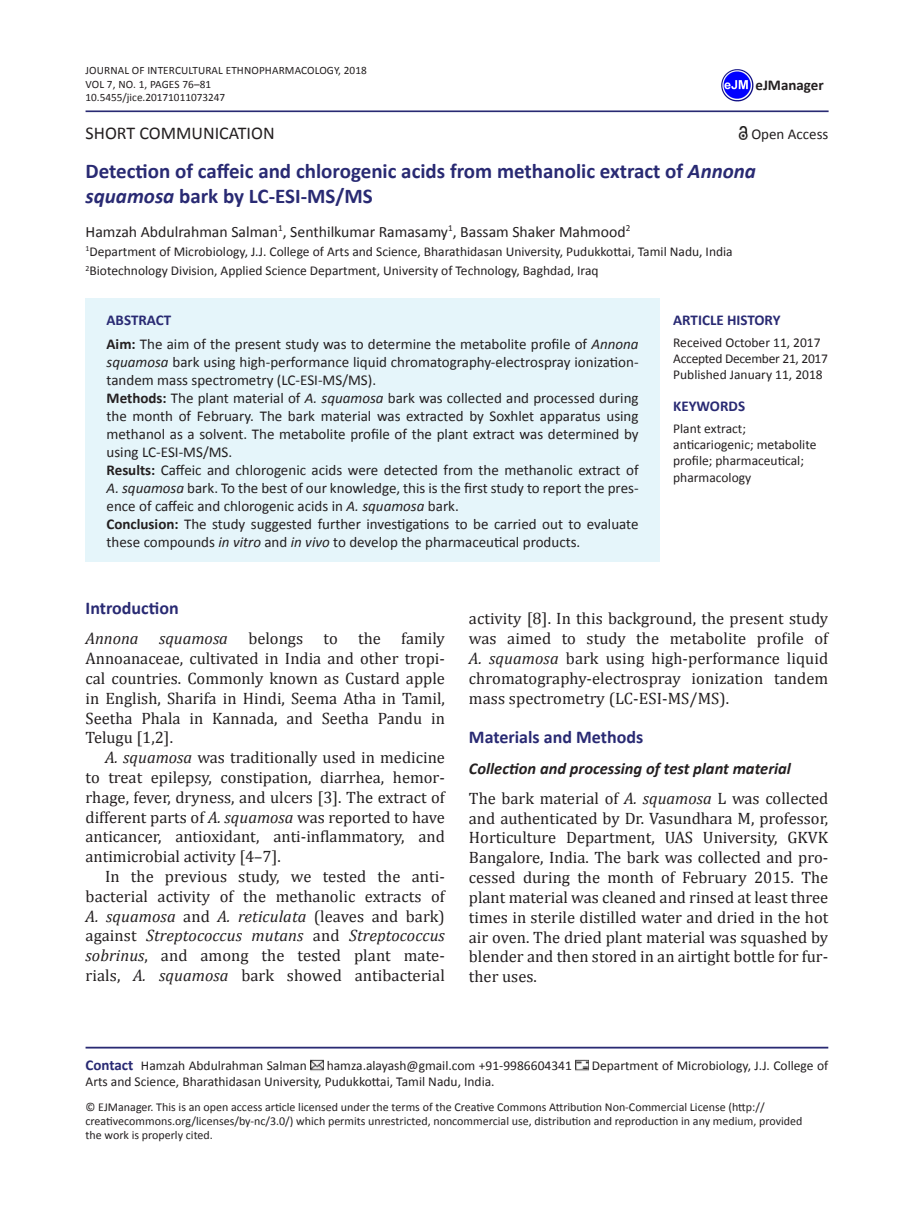
<style>
.page{position:relative;width:914px;height:1210px;background:#fff}
.page>*{position:absolute;margin:0;border:0;box-sizing:border-box;transform-origin:0 0}
.Article_Title{font:700 21px/25.2px "Calibri";color:#292a73}
.Head_A{font:700 18px "Calibri";color:#292a73}
.Issue_Date{font:18px "Calibri";color:#231f20}
.Para_Indent{font:16.5px/19.8px "Cambria";letter-spacing:.005em;color:#231f20;text-align:justify}
.Para_1st{font:16.5px/19.8px "Cambria";color:#231f20;text-align:justify}
.Head_B{font:italic 700 16.5px "Calibri";color:#231f20}
.Authors{font:15.75px "Calibri";color:#231f20}
.ABSTRACT_TXT{font:15px/18px "Calibri";color:#231f20;text-align:justify}
.ABSTRACT_HD{font:700 15px "Calibri";color:#292a73}
.Issue_Date-2{font:15px "Calibri";color:#231f20}
.t1{font:700 15px "Calibri";color:#231f20}
.Affliation{font:13.5px "Calibri";color:#231f20}
.Author_Deatiles{font:13.5px "Calibri";color:#231f20}
.Issue_Date-3{font:13.5px/16.2px "Calibri";color:#231f20}
.Issue_Date-4{font:13.5px "Calibri";letter-spacing:-.02em;color:#231f20}
.Copyrights_Deatils{font:12px/14.4px "Calibri";color:#231f20}
.VOL{font:11.25px "Calibri";letter-spacing:.01em;color:#231f20}
.DOI{font:11.25px "Calibri";color:#231f20}
.s1{font-style:italic}
.s2{font-weight:700}
.s3{font-weight:700;font-size:15px;color:#292a73}
</style>
<div class="page">
<img style="left:721px;top:69px;width:32px;height:32px">
<div style="left:86px;top:298px;width:573px;height:264px;background:#e5f5fa"></div>
<hr style="left:86px;top:1046px;width:742px;height:2px;background:#292a73">
<svg style="left:310px;top:1059px;width:13px;height:12px"></svg>
<svg style="left:575px;top:1059px;width:13px;height:12px"></svg>
<svg style="left:738px;top:127px;width:10px;height:13px"></svg>
<hr style="left:86px;top:110px;width:742px;height:2px;background:#292a73">
<p class="VOL" style="left:86px;top:64px;width:283px">JOURNAL OF INTERCULTURAL ETHNOPHARMACOLOGY, 2018</p>
<p class="VOL" style="left:86px;top:77px;width:127px">VOL 7, NO. 1, PAGES 76–81</p>
<p class="DOI" style="left:86px;top:91px;width:141px">10.5455/jice.20171011073247</p>
<p class="t1" style="left:755px;top:76px;width:70px">eJManager</p>
<p class="Issue_Date" style="left:86px;top:122px;width:191px">SHORT COMMUNICATION</p>
<p class="Issue_Date-2" style="left:751px;top:125px;width:79px">Open Access</p>
<p class="Article_Title" style="left:86px;top:157px;width:672px">Detection of caffeic and chlorogenic acids from methanolic extract of <span class="s1">Annona squamosa</span> bark by LC-ESI-MS/MS</p>
<p class="Authors" style="left:86px;top:222px;width:546px">Hamzah Abdulrahman Salman<sup>1</sup>, Senthilkumar Ramasamy<sup>1</sup>, Bassam Shaker Mahmood<sup>2</sup></p>
<p class="Affliation" style="left:86px;top:243px;width:649px"><sup>1</sup>Department of Microbiology, J.J. College of Arts and Science, Bharathidasan University, Pudukkottai, Tamil Nadu, India</p>
<p class="Affliation" style="left:86px;top:262px;width:514px"><sup>2</sup>Biotechnology Division, Applied Science Department, University of Technology, Baghdad, Iraq</p>
<p class="ABSTRACT_HD" style="left:107px;top:310px;width:66px">ABSTRACT</p>
<p class="ABSTRACT_TXT" style="left:107px;top:334px;width:533px"><span class="s2">Aim:</span> The aim of the present study was to determine the metabolite profile of <span class="s1">Annona squamosa</span> bark using high-performance liquid chromatography-electrospray ionization&shy;tandem mass spectrometry (LC-ESI-MS/MS).</p>
<p class="ABSTRACT_TXT" style="left:107px;top:388px;width:533px"><span class="s2">Methods:</span> The plant material of <span class="s1">A. squamosa</span> bark was collected and processed during the month of February. The bark material was extracted by Soxhlet apparatus using methanol as a solvent. The metabolite profile of the plant extract was determined by using LC-ESI-MS/MS.</p>
<p class="ABSTRACT_TXT" style="left:107px;top:460px;width:533px"><span class="s2">Results:</span> Caffeic and chlorogenic acids were detected from the methanolic extract of <span class="s1">A. squamosa</span> bark. To the best of our knowledge, this is the first study to report the pres&shy;ence of caffeic and chlorogenic acids in <span class="s1">A. squamosa</span> bark.</p>
<p class="ABSTRACT_TXT" style="left:107px;top:514px;width:533px"><span class="s2">Conclusion:</span> The study suggested further investigations to be carried out to evaluate these compounds <span class="s1">in vitro</span> and <span class="s1">in vivo</span> to develop the pharmaceutical products.</p>
<p class="ABSTRACT_HD" style="left:673px;top:310px;width:109px">ARTICLE HISTORY</p>
<p class="Issue_Date-3" style="left:673px;top:334px;width:149px">Received October 11, 2017</p>
<p class="Issue_Date-4" style="left:673px;top:350px;width:156px">Accepted December 21, 2017</p>
<p class="Issue_Date-3" style="left:673px;top:366px;width:151px">Published January 11, 2018</p>
<p class="ABSTRACT_HD" style="left:673px;top:396px;width:73px">KEYWORDS</p>
<p class="Issue_Date-3" style="left:673px;top:420px;width:145px">Plant extract; anticariogenic; metabolite profile; pharmaceutical; pharmacology</p>
<p class="Head_A" style="left:86px;top:597px;width:95px">Introduction</p>
<p class="Para_1st" style="left:86px;top:628px;width:361px"><span class="s1">Annona squamosa</span> belongs to the family Annoanaceae, cultivated in India and other tropi&shy;cal countries. Commonly known as Custard apple in English, Sharifa in Hindi, Seema Atha in Tamil, Seetha Phala in Kannada, and Seetha Pandu in Telugu [1,2].</p>
<p class="Para_Indent" style="left:86px;top:747px;width:361px;text-indent:19px"><span class="s1">A. squamosa</span> was traditionally used in medicine to treat epilepsy, constipation, diarrhea, hemor&shy;rhage, fever, dryness, and ulcers [3]. The extract of different parts of <span class="s1">A. squamosa</span> was reported to have anticancer, antioxidant, anti-inflammatory, and antimicrobial activity [4–7].</p>
<p class="Para_Indent" style="left:86px;top:866px;width:361px;text-indent:19px">In the previous study, we tested the anti&shy;bacterial activity of the methanolic extracts of <span class="s1">A. squamosa</span> and <span class="s1">A. reticulata</span> (leaves and bark) against <span class="s1">Streptococcus mutans</span> and <span class="s1">Streptococcus sobrinus</span>, and among the tested plant mate&shy;rials, <span class="s1">A. squamosa</span> bark showed antibacterial</p>
<p class="Para_Indent" style="left:469px;top:609px;width:361px">activity [8]. In this background, the present study was aimed to study the metabolite profile of <span class="s1">A. squamosa</span> bark using high-performance liquid chromatography-electrospray ionization tandem mass spectrometry (LC-ESI-MS/MS).</p>
<p class="Head_A" style="left:469px;top:726px;width:176px">Materials and Methods</p>
<p class="Head_B" style="left:469px;top:758px;width:323px">Collection and processing of test plant material</p>
<p class="Para_1st" style="left:469px;top:788px;width:361px">The bark material of <span class="s1">A. squamosa</span> L was collected and authenticated by Dr. Vasundhara M, professor, Horticulture Department, UAS University, GKVK Bangalore, India. The bark was collected and pro&shy;cessed during the month of February 2015. The plant material was cleaned and rinsed at least three times in sterile distilled water and dried in the hot air oven. The dried plant material was squashed by blender and then stored in an airtight bottle for fur&shy;ther uses.</p>
<p class="Author_Deatiles" style="left:86px;top:1056px;width:223px"><span class="s3">Contact</span> Hamzah Abdulrahman Salman</p>
<p class="Author_Deatiles" style="left:327px;top:1056px;width:247px">hamza.alayash@gmail.com +91-9986604341</p>
<p class="Author_Deatiles" style="left:592px;top:1056px;width:238px">Department of Microbiology, J.J. College of</p>
<p class="Author_Deatiles" style="left:86px;top:1073px;width:410px">Arts and Science, Bharathidasan University, Pudukkottai, Tamil Nadu, India.</p>
<p class="Copyrights_Deatils" style="left:86px;top:1099px;width:718px">© EJManager. This is an open access article licensed under the terms of the Creative Commons Attribution Non-Commercial License (http:// creativecommons.org/licenses/by-nc/3.0/) which permits unrestricted, noncommercial use, distribution and reproduction in any medium, provided the work is properly cited.</p>
</div>
